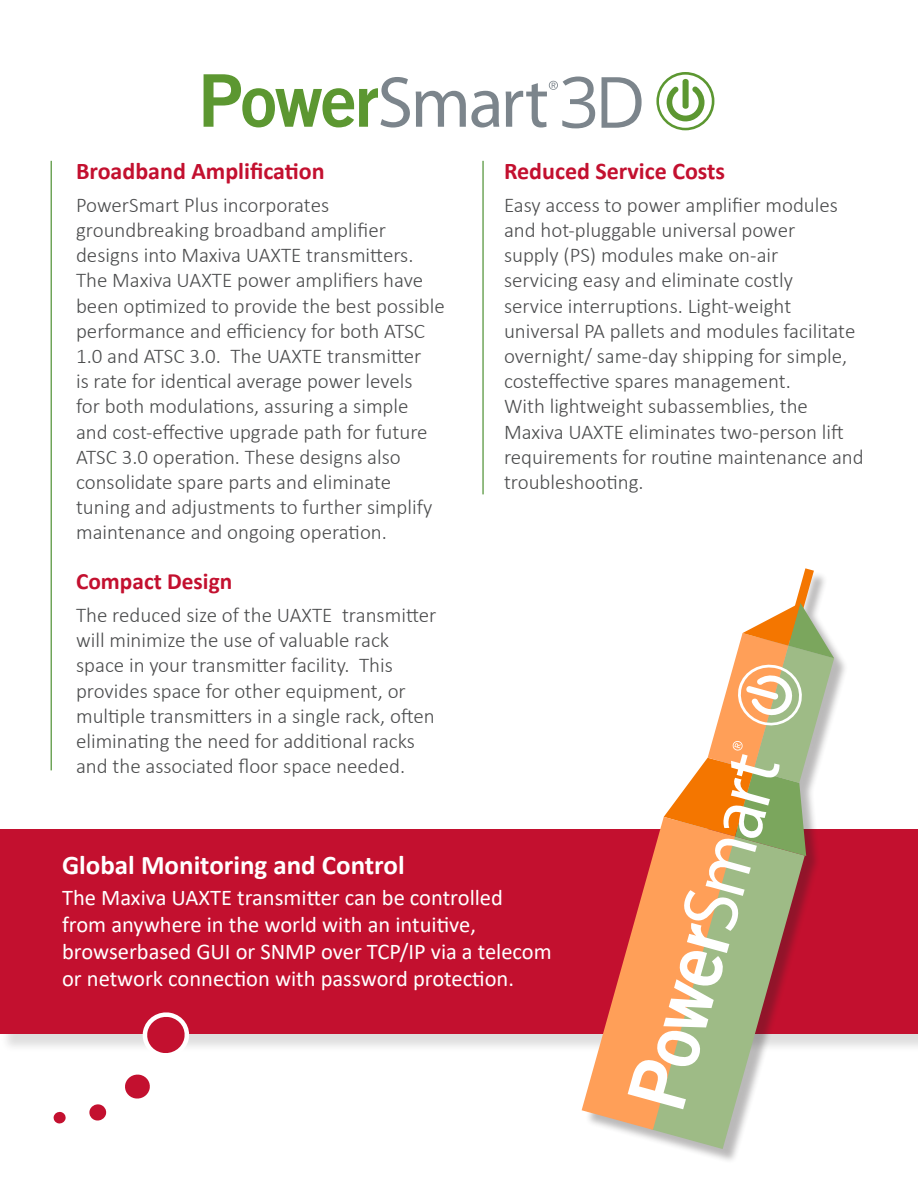
<style>
.page{position:relative;width:918px;height:1188px;background:#fff}
.page>*{position:absolute;margin:0;border:0;box-sizing:border-box;transform-origin:0 0}
.t1{font:700 27px "Calibri";color:#fff}
.t2{font:700 24px "Calibri";color:#c3102f}
.t3{font:700 23.4px "Calibri";color:#c3102f}
.t4{font:22.5px/27px "Calibri";color:#fff}
.t5{font:300 21px/25.2px "Calibri";color:#4b4c4d}
</style>
<div class="page">
<svg style="left:204px;top:74px;width:206px;height:54px"></svg>
<svg style="left:416px;top:91px;width:83px;height:37px"></svg>
<svg style="left:656px;top:72px;width:58px;height:58px"></svg>
<svg style="left:506px;top:77px;width:89px;height:51px"></svg>
<svg style="left:602px;top:77px;width:40px;height:51px"></svg>
<hr style="left:51px;top:161px;width:1px;height:609px;background:#5a9841">
<hr style="left:482px;top:161px;width:2px;height:333px;background:#5a9841">
<div style="left:1px;top:832px;width:917px;height:220px;background:#231f20;opacity:.15"></div>
<div style="left:0;top:830px;width:918px;height:204px;background:#c3102f"></div>
<svg style="left:125px;top:1074px;width:25px;height:25px"></svg>
<svg style="left:143px;top:1012px;width:46px;height:41px"></svg>
<svg style="left:89px;top:1104px;width:18px;height:17px"></svg>
<svg style="left:53px;top:1111px;width:13px;height:13px"></svg>
<div style="left:584px;top:571px;width:265px;height:593px;background:#231f20;opacity:.31"></div>
<svg style="left:651px;top:1109px;width:154px;height:40px"></svg>
<svg style="left:582px;top:817px;width:153px;height:313px"></svg>
<svg style="left:628px;top:568px;width:206px;height:541px"></svg>
<p class="t2" style="left:76px;top:154px;width:250px">Broadband Amplification</p>
<p class="t5" style="left:76px;top:192px;width:370px">PowerSmart Plus incorporates groundbreaking broadband amplifier designs into Maxiva UAXTE transmitters.<br>The Maxiva UAXTE power amplifiers have been optimized to provide the best possible performance and efficiency for both ATSC 1.0 and ATSC 3.0. The UAXTE transmitter<br>is rate for identical average power levels<br>for both modulations, assuring a simple and cost-effective upgrade path for future ATSC 3.0 operation. These designs also consolidate spare parts and eliminate tuning and adjustments to further simplify maintenance and ongoing operation.</p>
<p class="t3" style="left:76px;top:565px;width:158px">Compact Design</p>
<p class="t5" style="left:76px;top:602px;width:362px">The reduced size of the UAXTE transmitter will minimize the use of valuable rack space in your transmitter facility. This provides space for other equipment, or multiple transmitters in a single rack, often eliminating the need for additional racks and the associated floor space needed.</p>
<p class="t2" style="left:504px;top:154px;width:223px">Reduced Service Costs</p>
<p class="t5" style="left:504px;top:192px;width:361px">Easy access to power amplifier modules and hot-pluggable universal power<br>supply (PS) modules make on-air<br>servicing easy and eliminate costly<br>service interruptions. Light-weight universal PA pallets and modules facilitate overnight/ same-day shipping for simple, costeffective spares management.<br>With lightweight subassemblies, the Maxiva UAXTE eliminates two-person lift requirements for routine maintenance and troubleshooting.</p>
<p class="t1" style="left:62px;top:846px;width:344px">Global Monitoring and Control</p>
<p class="t4" style="left:62px;top:884px;width:491px">The Maxiva UAXTE transmitter can be controlled from anywhere in the world with an intuitive, browserbased GUI or SNMP over TCP/IP via a telecom or network connection with password protection.</p>
</div>
